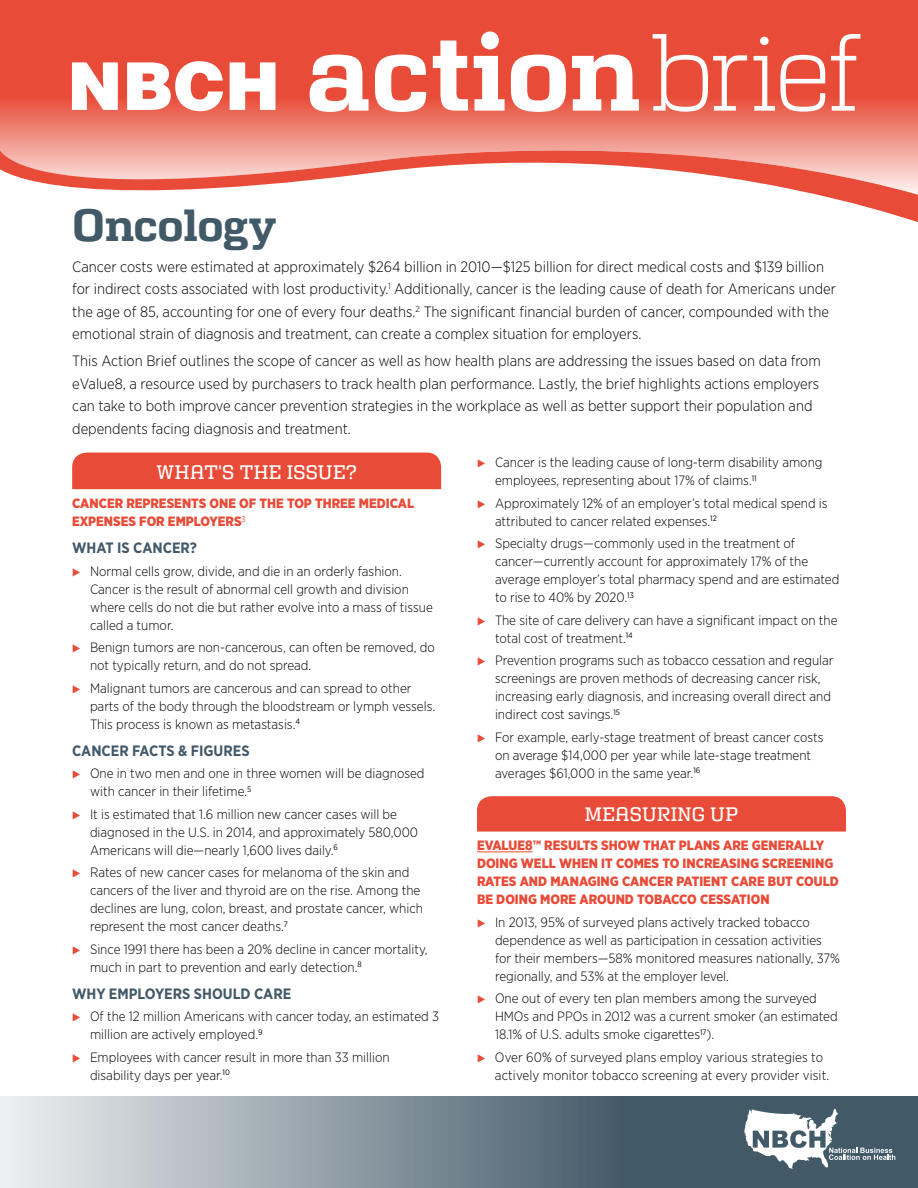
<style>
.page{position:relative;width:918px;height:1188px;background:#fff}
.page>*{position:absolute;margin:0;border:0;box-sizing:border-box;transform-origin:0 0}
.t1{font:700 109.5px "Girard Slab";color:#fff}
.t2{font:700 45px "Girard Slab";letter-spacing:-.005em;color:#425968}
.t3{font:500 19.5px "Girard Slab";letter-spacing:.015em;color:#fff}
.t4{font:300 15px/22.5px "Gotham Narrow";color:#000}
.t5{font:700 15px "Gotham Narrow";color:#425968}
.t6{font:300 13.5px/18px "Gotham Narrow";color:#000}
.t7{font:900 13.5px/18px "Gotham Narrow";color:#e84b37}
.s1{font-family:"Helvetica";font-weight:900;font-size:66px}
.s2{font-weight:300}
.s3{font-family:"European Pi Three";font-weight:400;font-size:10.5px;color:#e84b37}
.s4{font-weight:900;color:#e84b37}
</style>
<div class="page">
<svg style="left:0;top:0;width:918px;height:119px;background:#e84e3b"></svg>
<svg style="left:0;top:119px;width:918px;height:104px"></svg>
<div style="left:72px;top:453px;width:369px;height:36px;background:#e84b37"></div>
<svg style="left:0;top:1096px;width:918px;height:92px;background:#84939c"></svg>
<svg style="left:744px;top:1109px;width:151px;height:60px"></svg>
<div style="left:477px;top:796px;width:369px;height:36px;background:#e84b37"></div>
<hr style="left:477px;top:852px;width:56px;height:1px;background:#e84b37">
<h1 class="t1" style="left:67px;top:5px;width:795px"><span class="s1">NBCH</span> action<span class="s2">brief</span></h1>
<h2 class="t2" style="left:72px;top:197px;width:206px">Oncology</h2>
<p class="t4" style="left:72px;top:255px;width:765px">Cancer costs were estimated at approximately $264 billion in 2010—$125 billion for direct medical costs and $139 billion for indirect costs associated with lost productivity.<sup>1</sup> Additionally, cancer is the leading cause of death for Americans under the age of 85, accounting for one of every four deaths.<sup>2</sup> The significant financial burden of cancer, compounded with the emotional strain of diagnosis and treatment, can create a complex situation for employers.</p>
<p class="t4" style="left:72px;top:350px;width:750px">This Action Brief outlines the scope of cancer as well as how health plans are addressing the issues based on data from eValue8, a resource used by purchasers to track health plan performance. Lastly, the brief highlights actions employers can take to both improve cancer prevention strategies in the workplace as well as better support their population and dependents facing diagnosis and treatment.</p>
<h3 class="t3" style="left:156px;top:461px;width:202px">WHAT'S THE ISSUE?</h3>
<p class="t7" style="left:72px;top:494px;width:344px">CANCER REPRESENTS ONE OF THE TOP THREE MEDICAL<br>EXPENSES FOR EMPLOYERS<sup>3</sup></p>
<p class="t5" style="left:72px;top:538px;width:127px">WHAT IS CANCER?</p>
<p class="t6" style="left:90px;top:562px;width:344px;text-indent:-18px"><span class="s3">E</span> Normal cells grow, divide, and die in an orderly fashion.<br>Cancer is the result of abnormal cell growth and division where cells do not die but rather evolve into a mass of tissue called a tumor.</p>
<p class="t6" style="left:90px;top:638px;width:346px;text-indent:-18px"><span class="s3">E</span> Benign tumors are non-cancerous, can often be removed, do not typically return, and do not spread.</p>
<p class="t6" style="left:90px;top:679px;width:347px;text-indent:-18px"><span class="s3">E</span> Malignant tumors are cancerous and can spread to other parts of the body through the bloodstream or lymph vessels.<br>This process is known as metastasis.<sup>4</sup></p>
<p class="t5" style="left:72px;top:741px;width:179px">CANCER FACTS &amp; FIGURES</p>
<p class="t6" style="left:90px;top:764px;width:336px;text-indent:-18px"><span class="s3">E</span> One in two men and one in three women will be diagnosed with cancer in their lifetime.<sup>5</sup></p>
<p class="t6" style="left:90px;top:805px;width:330px;text-indent:-18px"><span class="s3">E</span> It is estimated that 1.6 million new cancer cases will be diagnosed in the U.S. in 2014, and approximately 580,000<br>Americans will die—nearly 1,600 lives daily.<sup>6</sup></p>
<p class="t6" style="left:90px;top:863px;width:334px;text-indent:-18px"><span class="s3">E</span> Rates of new cancer cases for melanoma of the skin and cancers of the liver and thyroid are on the rise. Among the declines are lung, colon, breast, and prostate cancer, which represent the most cancer deaths.<sup>7</sup></p>
<p class="t6" style="left:90px;top:940px;width:339px;text-indent:-18px"><span class="s3">E</span> Since 1991 there has been a 20% decline in cancer mortality, much in part to prevention and early detection.<sup>8</sup></p>
<p class="t5" style="left:72px;top:984px;width:221px">WHY EMPLOYERS SHOULD CARE</p>
<p class="t6" style="left:90px;top:1007px;width:350px;text-indent:-18px"><span class="s3">E</span> Of the 12 million Americans with cancer today, an estimated 3 million are actively employed.<sup>9</sup></p>
<p class="t6" style="left:90px;top:1048px;width:301px;text-indent:-18px"><span class="s3">E</span> Employees with cancer result in more than 33 million disability days per year.<sup>10</sup></p>
<p class="t6" style="left:495px;top:453px;width:329px;text-indent:-18px"><span class="s3">E</span> Cancer is the leading cause of long-term disability among employees, representing about 17% of claims.<sup>11</sup></p>
<p class="t6" style="left:495px;top:494px;width:334px;text-indent:-18px"><span class="s3">E</span> Approximately 12% of an employer’s total medical spend is attributed to cancer related expenses.<sup>12</sup></p>
<p class="t6" style="left:495px;top:534px;width:346px;text-indent:-18px"><span class="s3">E</span> Specialty drugs—commonly used in the treatment of cancer—currently account for approximately 17% of the average employer’s total pharmacy spend and are estimated to rise to 40% by 2020.<sup>13</sup></p>
<p class="t6" style="left:495px;top:611px;width:344px;text-indent:-18px"><span class="s3">E</span> The site of care delivery can have a significant impact on the total cost of treatment.<sup>14</sup></p>
<p class="t6" style="left:495px;top:651px;width:340px;text-indent:-18px"><span class="s3">E</span> Prevention programs such as tobacco cessation and regular screenings are proven methods of decreasing cancer risk, increasing early diagnosis, and increasing overall direct and indirect cost savings.<sup>15</sup></p>
<p class="t6" style="left:495px;top:728px;width:330px;text-indent:-18px"><span class="s3">E</span> For example, early-stage treatment of breast cancer costs on average $14,000 per year while late-stage treatment averages $61,000 in the same year.<sup>16</sup></p>
<h3 class="t3" style="left:585px;top:803px;width:155px">MEASURING UP</h3>
<p class="t7" style="left:477px;top:837px;width:76px">EVALUE8™ RESULTS</p>
<p class="t7" style="left:601px;top:837px;width:10px">SHO</p>
<p class="t7" style="left:627px;top:837px;width:26px">W THAT</p>
<p class="t7" style="left:679px;top:837px;width:10px">PLANS</p>
<p class="t7" style="left:723px;top:837px;width:10px">ARE</p>
<p class="t7" style="left:752px;top:837px;width:18px">GENERALLY</p>
<p class="t7" style="left:477px;top:855px;width:9px">DOIN</p>
<p class="t7" style="left:509px;top:855px;width:34px">G WELL</p>
<p class="t7" style="left:559px;top:855px;width:23px">WHEN</p>
<p class="t7" style="left:601px;top:855px;width:33px">IT COMES</p>
<p class="t7" style="left:662px;top:855px;width:51px">TO INCREASIN</p>
<p class="t7" style="left:750px;top:855px;width:37px">G SCREENIN</p>
<p class="t7" style="left:824px;top:855px;width:10px">G</p>
<p class="t7" style="left:477px;top:873px;width:9px">RATES</p>
<p class="t7" style="left:520px;top:873px;width:10px">AND</p>
<p class="t7" style="left:550px;top:873px;width:11px">MANA</p>
<p class="t7" style="left:588px;top:873px;width:97px">GING CANCER PATIENT</p>
<p class="t7" style="left:731px;top:873px;width:18px">CARE</p>
<p class="t7" style="left:768px;top:873px;width:46px">BUT COULD</p>
<p class="t7" style="left:477px;top:891px;width:28px">BE DOIN</p>
<p class="t7" style="left:528px;top:891px;width:22px">G MORE</p>
<p class="t7" style="left:580px;top:891px;width:10px">AROUND</p>
<p class="t6" style="left:477px;top:888px;width:334px;line-height:22.5px;text-indent:160px"><span class="s4">TO BACCO CESSATION<br></span><span class="s3">E</span> In 2013, 95% of surveyed plans actively tracked tobacco</p>
<p class="t6" style="left:495px;top:931px;width:346px">dependence as well as participation in cessation activities for their members—58% monitored measures nationally, 37% regionally, and 53% at the employer level.</p>
<p class="t6" style="left:495px;top:989px;width:344px;text-indent:-18px"><span class="s3">E</span> One out of every ten plan members among the surveyed<br>HMOs and PPOs in 2012 was a current smoker (an estimated<br>18.1% of U.S. adults smoke cigarettes<sup>17</sup>).</p>
<p class="t6" style="left:495px;top:1048px;width:336px;text-indent:-18px"><span class="s3">E</span> Over 60% of surveyed plans employ various strategies to actively monitor tobacco screening at every provider visit.</p>
</div>
